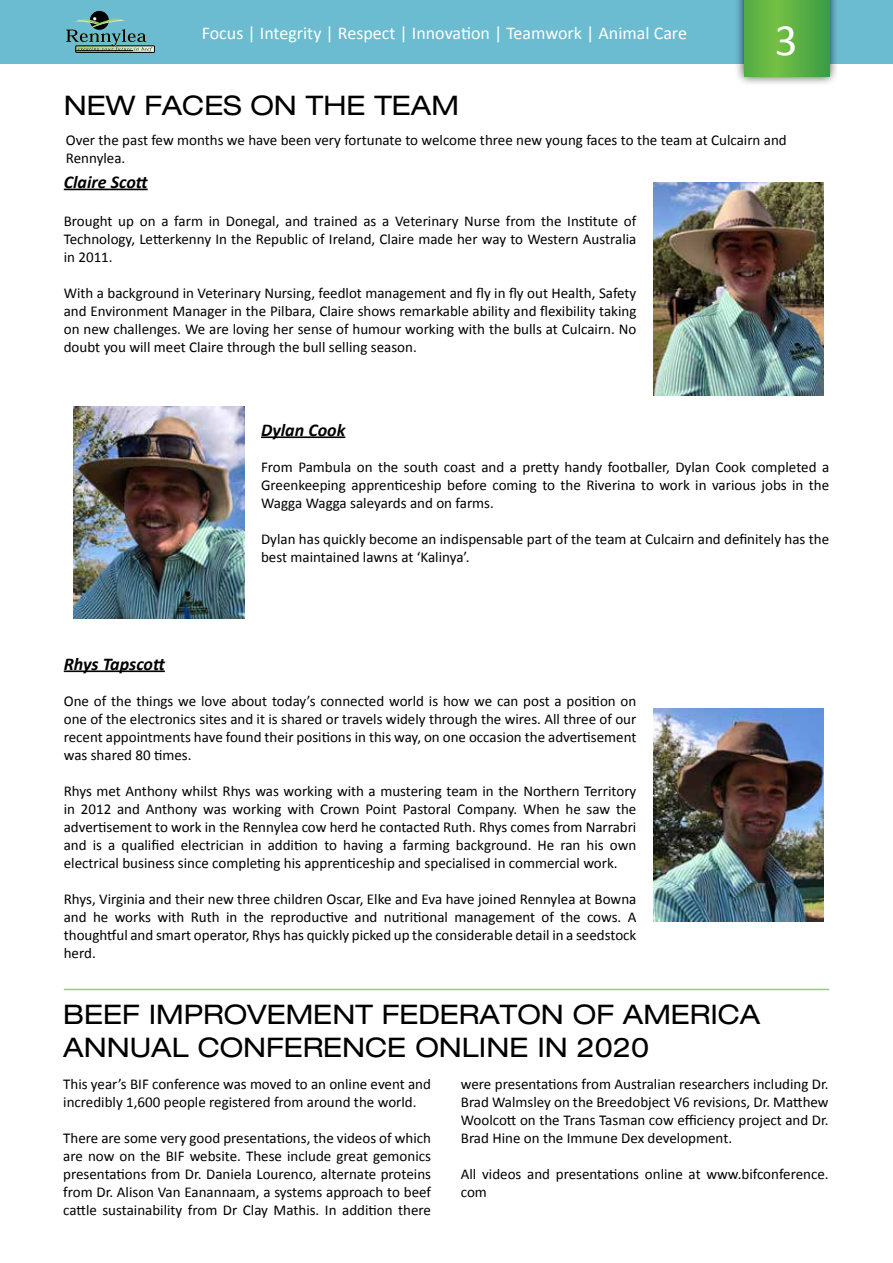
<style>
.page{position:relative;width:893px;height:1263px;background:#fff}
.page>*{position:absolute;margin:0;border:0;box-sizing:border-box;transform-origin:0 0}
.t1{font:45px "Calibri";color:#fff}
.t2{font:expanded 27px/32.4px "Helvetica Neue LT";color:#000}
.t3{font:18px "Calibri";color:#fff}
.t4{font:italic 700 18px "Calibri";color:#000}
.t5{font:15px/18px "Calibri";color:#000;text-align:justify}
</style>
<div class="page">
<div style="left:0;top:0;width:893px;height:64px;background:#6cbcd1"></div>
<div style="left:734px;top:0;width:105px;height:86px;background:#000;opacity:.75"></div>
<svg style="left:744px;top:0;width:85px;height:77px"></svg>
<div style="left:76px;top:46px;width:79px;height:6px;border:1px solid #000"></div>
<div style="left:90px;top:11px;width:19px;height:19px;background:#000;border-radius:50%"></div>
<svg style="left:66px;top:16px;width:88px;height:36px"></svg>
<hr style="left:75px;top:50px;width:58px;height:1px;background:#000">
<hr style="left:64px;top:189px;width:84px;height:1px;background:#000">
<hr style="left:261px;top:436px;width:84px;height:2px;background:#000">
<hr style="left:64px;top:670px;width:101px;height:2px;background:#000">
<img style="left:653px;top:708px;width:170px;height:213px">
<img style="left:74px;top:406px;width:170px;height:213px">
<img style="left:653px;top:183px;width:170px;height:212px">
<hr style="left:64px;top:989px;width:765px;height:1px;background:#9bcd65">
<p class="t3" style="left:202px;top:22px;width:487px">Focus | Integrity | Respect | Innovation | Teamwork | Animal Care</p>
<h1 class="t1" style="left:775px;top:12px;width:24px">3</h1>
<h2 class="t2" style="left:64px;top:88px;width:397px">NEW FACES ON THE TEAM</h2>
<p class="t5" style="left:66px;top:131px;width:722px">Over the past few months we have been very fortunate to welcome three new young faces to the team at Culcairn and<br>Rennylea.</p>
<p class="t4" style="left:64px;top:171px;width:86px">Claire Scott</p>
<p class="t5" style="left:64px;top:211px;width:574px">Brought up on a farm in Donegal, and trained as a Veterinary Nurse from the Institute of Technology, Letterkenny In the Republic of Ireland, Claire made her way to Western Australia in 2011.</p>
<p class="t5" style="left:64px;top:283px;width:574px">With a background in Veterinary Nursing, feedlot management and fly in fly out Health, Safety and Environment Manager in the Pilbara, Claire shows remarkable ability and flexibility taking on new challenges. We are loving her sense of humour working with the bulls at Culcairn. No doubt you will meet Claire through the bull selling season.</p>
<p class="t4" style="left:261px;top:418px;width:86px">Dylan Cook</p>
<p class="t5" style="left:261px;top:457px;width:570px">From Pambula on the south coast and a pretty handy footballer, Dylan Cook completed a Greenkeeping apprenticeship before coming to the Riverina to work in various jobs in the Wagga Wagga saleyards and on farms.</p>
<p class="t5" style="left:261px;top:529px;width:570px">Dylan has quickly become an indispensable part of the team at Culcairn and definitely has the best maintained lawns at ‘Kalinya’.</p>
<p class="t4" style="left:64px;top:652px;width:103px">Rhys Tapscott</p>
<p class="t5" style="left:64px;top:691px;width:574px">One of the things we love about today’s connected world is how we can post a position on one of the electronics sites and it is shared or travels widely through the wires. All three of our recent appointments have found their positions in this way, on one occasion the advertisement was shared 80 times.</p>
<p class="t5" style="left:64px;top:781px;width:574px">Rhys met Anthony whilst Rhys was working with a mustering team in the Northern Territory in 2012 and Anthony was working with Crown Point Pastoral Company. When he saw the advertisement to work in the Rennylea cow herd he contacted Ruth. Rhys comes from Narrabri and is a qualified electrician in addition to having a farming background. He ran his own electrical business since completing his apprenticeship and specialised in commercial work.</p>
<p class="t5" style="left:64px;top:889px;width:574px">Rhys, Virginia and their new three children Oscar, Elke and Eva have joined Rennylea at Bowna and he works with Ruth in the reproductive and nutritional management of the cows. A thoughtful and smart operator, Rhys has quickly picked up the considerable detail in a seedstock herd.</p>
<h2 class="t2" style="left:63px;top:998px;width:699px">BEEF IMPROVEMENT FEDERATON OF AMERICA<br>ANNUAL CONFERENCE ONLINE IN 2020</h2>
<p class="t5" style="left:63px;top:1074px;width:369px">This year’s BIF conference was moved to an online event and incredibly 1,600 people registered from around the world.</p>
<p class="t5" style="left:63px;top:1128px;width:369px">There are some very good presentations, the videos of which are now on the BIF website. These include great gemonics presentations from Dr. Daniela Lourenco, alternate proteins from Dr. Alison Van Eanannaam, a systems approach to beef cattle sustainability from Dr Clay Mathis. In addition there</p>
<p class="t5" style="left:461px;top:1074px;width:369px">were presentations from Australian researchers including Dr.<br>Brad Walmsley on the Breedobject V6 revisions, Dr. Matthew Woolcott on the Trans Tasman cow efficiency project and Dr.<br>Brad Hine on the Immune Dex development.</p>
<p class="t5" style="left:461px;top:1164px;width:369px">All videos and presentations online at www.bifconference. com</p>
</div>
